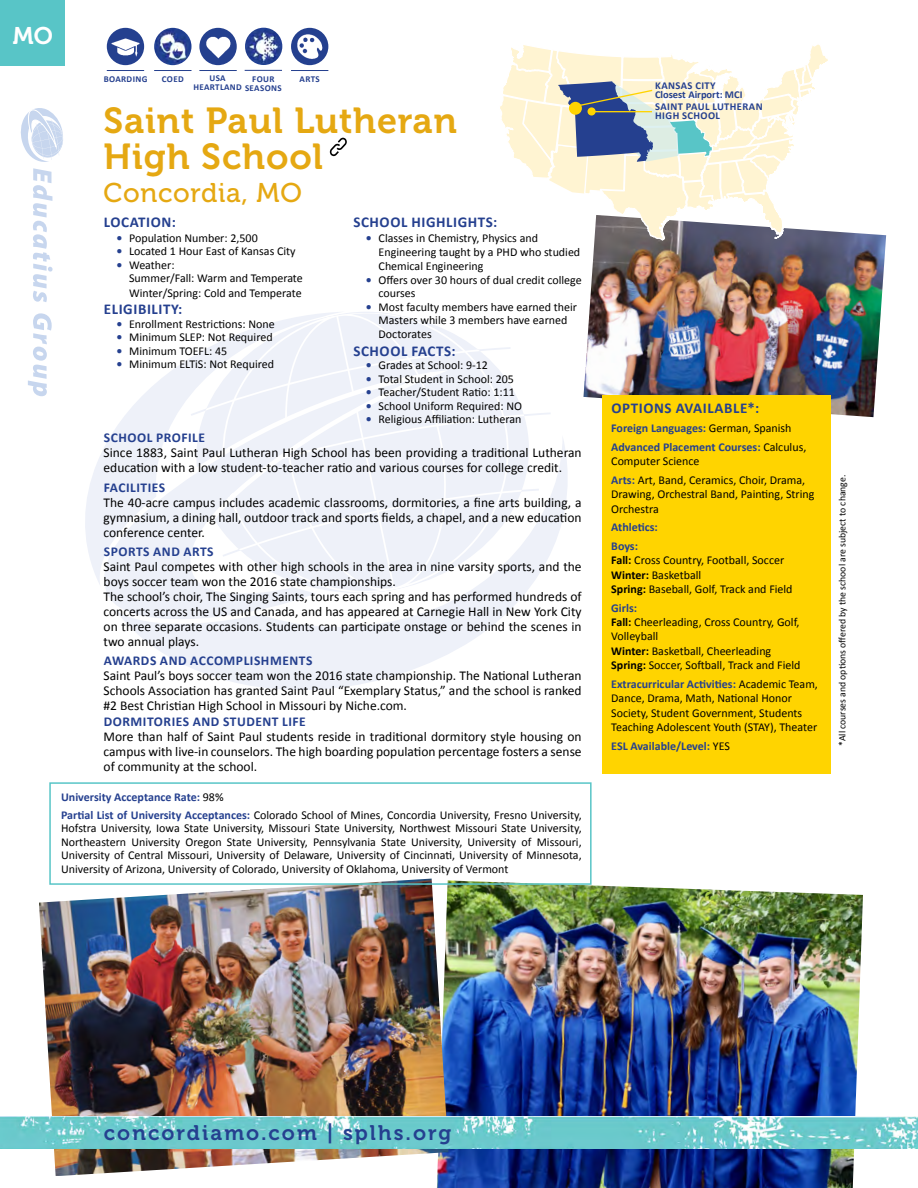
<style>
.page{position:relative;width:918px;height:1188px;background:#fff}
.page>*{position:absolute;margin:0;border:0;box-sizing:border-box;transform-origin:0 0}
.t1{font:36px/36px "Museo 700";letter-spacing:.025em;color:#e5a812}
.t2{font:27px "Museo 500";letter-spacing:.025em;color:#e5a812}
.t3{font:24px "Museo 700";color:#fff}
.t4{font:21px "Museo 700";letter-spacing:.1em;color:#25408f}
.t5{font:700 15px "Calibri";letter-spacing:.04em;color:#25408f}
.t6{font:13.5px/15px "Calibri";color:#000;text-align:justify}
.t7{font:700 13.5px "Calibri";letter-spacing:.04em;color:#25408f}
.t8{font:12px/14.4px "Calibri";color:#000}
.t9{font:700 12px/18.6px "Calibri";color:#25408f}
.t10{font:700 10.5px/9px "Calibri";color:#25408f}
.t11{font:700 10.5px/9px "Calibri";letter-spacing:.04em;color:#25408f}
.t12{font:9.75px "Calibri";color:#000}
.t13{font:700 9px/9px "Calibri";letter-spacing:.04em;color:#25408f}
.s1{font-weight:700;color:#25408f}
.s2{font-weight:400;color:#000}
.s3{font-weight:700}
</style>
<div class="page">
<svg style="left:20px;top:108px;width:43px;height:288px"></svg>
<svg style="left:85px;top:312px;width:483px;height:378px;fill:#f2f4fa"></svg>
<svg style="left:97px;top:374px;width:340px;height:252px"></svg>
<img style="left:437px;top:880px;width:426px;height:308px">
<img style="left:39px;top:879px;width:409px;height:297px">
<img style="left:0;top:1117px;width:918px;height:32px">
<div style="left:0;top:0;width:65px;height:65px;background:#58c5c7"></div>
<img style="left:583px;top:231px;width:303px;height:186px">
<div style="left:49px;top:782px;width:543px;height:103px;border:2px solid #58c5c7"></div>
<div style="left:602px;top:395px;width:228px;height:379px;background:#ffd400"></div>
<img style="left:107px;top:28px;width:37px;height:37px;border-radius:19px">
<hr style="left:107px;top:70px;width:37px;height:1px;background:#25408f">
<img style="left:199px;top:28px;width:38px;height:37px;border-radius:19px">
<hr style="left:199px;top:70px;width:38px;height:1px;background:#25408f">
<img style="left:154px;top:28px;width:38px;height:37px;border-radius:19px">
<hr style="left:154px;top:70px;width:38px;height:1px;background:#25408f">
<svg style="left:500px;top:44px;width:331px;height:218px"></svg>
<div style="left:588px;top:107px;width:8px;height:9px;background:#ffd400;border-radius:50%"></div>
<img style="left:291px;top:28px;width:37px;height:37px;border-radius:19px">
<hr style="left:291px;top:70px;width:37px;height:1px;background:#25408f">
<img style="left:245px;top:28px;width:37px;height:37px;border-radius:19px">
<hr style="left:245px;top:70px;width:37px;height:1px;background:#25408f">
<svg style="left:329px;top:137px;width:18px;height:19px"></svg>
<h3 class="t3" style="left:13px;top:23px;width:41px">MO</h3>
<p class="t13" style="left:104px;top:74px;width:45px">BOARDING</p>
<p class="t13" style="left:193px;top:74px;width:90px;text-indent:16px">USA<br>HEARTLAND SEASONS</p>
<p class="t13" style="left:252px;top:74px;width:24px">FOUR</p>
<p class="t13" style="left:162px;top:74px;width:23px">COED</p>
<p class="t13" style="left:300px;top:74px;width:22px">ARTS</p>
<h1 class="t1" style="left:104px;top:103px;width:355px">Saint Paul Lutheran<br>High School</h1>
<h2 class="t2" style="left:104px;top:178px;width:200px">Concordia, MO</h2>
<p class="t5" style="left:104px;top:213px;width:74px">LOCATION:</p>
<p class="t8" style="left:116px;top:231px;width:143px"><span class="s1">•</span> Population Number: 2,500</p>
<p class="t8" style="left:116px;top:244px;width:181px"><span class="s1">•</span> Located 1 Hour East of Kansas City</p>
<p class="t8" style="left:129px;top:258px;width:175px;line-height:14px;text-indent:-13px"><span class="s1">•</span> Weather:<br>Summer/Fall: Warm and Temperate<br>Winter/Spring: Cold and Temperate</p>
<p class="t5" style="left:104px;top:300px;width:80px">ELIGIBILITY:</p>
<p class="t8" style="left:116px;top:317px;width:160px"><span class="s1">•</span> Enrollment Restrictions: None</p>
<p class="t8" style="left:116px;top:330px;width:158px"><span class="s1">•</span> Minimum SLEP: Not Required</p>
<p class="t8" style="left:116px;top:344px;width:112px"><span class="s1">•</span> Minimum TOEFL: 45</p>
<p class="t8" style="left:116px;top:357px;width:159px"><span class="s1">•</span> Minimum ELTiS: Not Required</p>
<p class="t5" style="left:353px;top:213px;width:146px">SCHOOL HIGHLIGHTS:</p>
<p class="t8" style="left:379px;top:231px;width:203px;text-indent:-13px"><span class="s1">•</span> Classes in Chemistry, Physics and<br>Engineering taught by a PHD who studied<br>Chemical Engineering</p>
<p class="t8" style="left:379px;top:273px;width:205px;line-height:13.5px;text-indent:-13px"><span class="s1">•</span> Offers over 30 hours of dual credit college courses</p>
<p class="t8" style="left:379px;top:300px;width:200px;line-height:13.5px;text-indent:-13px"><span class="s1">•</span> Most faculty members have earned their<br>Masters while 3 members have earned<br>Doctorates</p>
<p class="t5" style="left:353px;top:341px;width:104px">SCHOOL FACTS:</p>
<p class="t8" style="left:366px;top:358px;width:124px"><span class="s1">•</span> Grades at School: 9-12</p>
<p class="t8" style="left:366px;top:372px;width:150px"><span class="s1">•</span> Total Student in School: 205</p>
<p class="t8" style="left:366px;top:385px;width:151px"><span class="s1">•</span> Teacher/Student Ratio: 1:11</p>
<p class="t8" style="left:366px;top:399px;width:158px"><span class="s1">•</span> School Uniform Required: NO</p>
<p class="t8" style="left:366px;top:412px;width:157px"><span class="s1">•</span> Religious Affiliation: Lutheran</p>
<p class="t7" style="left:104px;top:429px;width:103px">SCHOOL PROFILE</p>
<p class="t6" style="left:104px;top:445px;width:480px">Since 1883, Saint Paul Lutheran High School has been providing a traditional Lutheran education with a low student-to-teacher ratio and various courses for college credit.</p>
<p class="t7" style="left:104px;top:479px;width:63px">FACILITIES</p>
<p class="t6" style="left:104px;top:495px;width:480px">The 40-acre campus includes academic classrooms, dormitories, a fine arts building, a gymnasium, a dining hall, outdoor track and sports fields, a chapel, and a new education conference center.</p>
<p class="t7" style="left:104px;top:543px;width:111px">SPORTS AND ARTS</p>
<p class="t6" style="left:104px;top:559px;width:480px;text-align:left">Saint Paul competes with other high schools in the area in nine varsity sports, and the boys soccer team won the 2016 state championships.<br>The school’s choir, The Singing Saints, tours each spring and has performed hundreds of concerts across the US and Canada, and has appeared at Carnegie Hall in New York City on three separate occasions. Students can participate onstage or behind the scenes in two annual plays.</p>
<p class="t7" style="left:104px;top:652px;width:210px">AWARDS AND ACCOMPLISHMENTS</p>
<p class="t6" style="left:104px;top:668px;width:480px">Saint Paul’s boys soccer team won the 2016 state championship. The National Lutheran Schools Association has granted Saint Paul “Exemplary Status,” and the school is ranked #2 Best Christian High School in Missouri by Niche.com.</p>
<p class="t7" style="left:104px;top:713px;width:204px">DORMITORIES AND STUDENT LIFE</p>
<p class="t6" style="left:104px;top:729px;width:480px">More than half of Saint Paul students reside in traditional dormitory style housing on campus with live-in counselors. The high boarding population percentage fosters a sense of community at the school.</p>
<p class="t8" style="left:61px;top:788px;width:522px;line-height:17.7px"><span class="s1">University Acceptance Rate:</span> 98%<br><span class="s1">Partial List of University Acceptances:</span> Colorado School of Mines, Concordia University, Fresno University,</p>
<p class="t8" style="left:61px;top:822px;width:522px;line-height:13.5px;text-align:justify">Hofstra University, Iowa State University, Missouri State University, Northwest Missouri State University, Northeastern University Oregon State University, Pennsylvania State University, University of Missouri, University of Central Missouri, University of Delaware, University of Cincinnati, University of Minnesota, University of Arizona, University of Colorado, University of Oklahoma, University of Vermont</p>
<p class="t10" style="left:655px;top:81px;width:89px">KANSAS CITY<br>Closest Airport: MCI</p>
<p class="t11" style="left:655px;top:102px;width:109px">SAINT PAUL LUTHERAN<br>HIGH SCHOOL</p>
<p class="t5" style="left:612px;top:399px;width:149px">OPTIONS AVAILABLE*:</p>
<p class="t9" style="left:611px;top:419px;width:197px">Foreign Languages: <span class="s2">German, Spanish<br></span>Advanced Placement Courses: <span class="s2">Calculus,</span></p>
<p class="t8" style="left:611px;top:452px;width:195px;line-height:18.6px">Computer Science<br><span class="s1">Arts:</span> Art, Band, Ceramics, Choir, Drama,</p>
<p class="t8" style="left:611px;top:487px;width:205px">Drawing, Orchestral Band, Painting, String<br>Orchestra</p>
<p class="t9" style="left:611px;top:518px;width:48px">Athletics:<br>Boys:</p>
<p class="t8" style="left:611px;top:553px;width:183px"><span class="s3">Fall:</span> Cross Country, Football, Soccer<br><span class="s3">Winter:</span> Basketball<br><span class="s3">Spring:</span> Baseball, Golf, Track and Field</p>
<p class="t8" style="left:611px;top:601px;width:191px"><span class="s1">Girls:<br></span><span class="s3">Fall:</span> Cheerleading, Cross Country, Golf,<br>Volleyball<br><span class="s3">Winter:</span> Basketball, Cheerleading<br><span class="s3">Spring:</span> Soccer, Softball, Track and Field</p>
<p class="t8" style="left:611px;top:677px;width:208px"><span class="s1">Extracurricular Activities:</span> Academic Team, Dance, Drama, Math, National Honor Society, Student Government, Students Teaching Adolescent Youth (STAY), Theater</p>
<p class="t9" style="left:611px;top:736px;width:120px">ESL Available/Level: <span class="s2">YES</span></p>
<p class="t12" style="left:836px;top:746px;width:273px;rotate:-90deg">*All courses and options offered by the school are subject to change.</p>
<h3 class="t4" style="left:104px;top:1121px;width:349px">concordiamo.com | splhs.org</h3>
</div>
